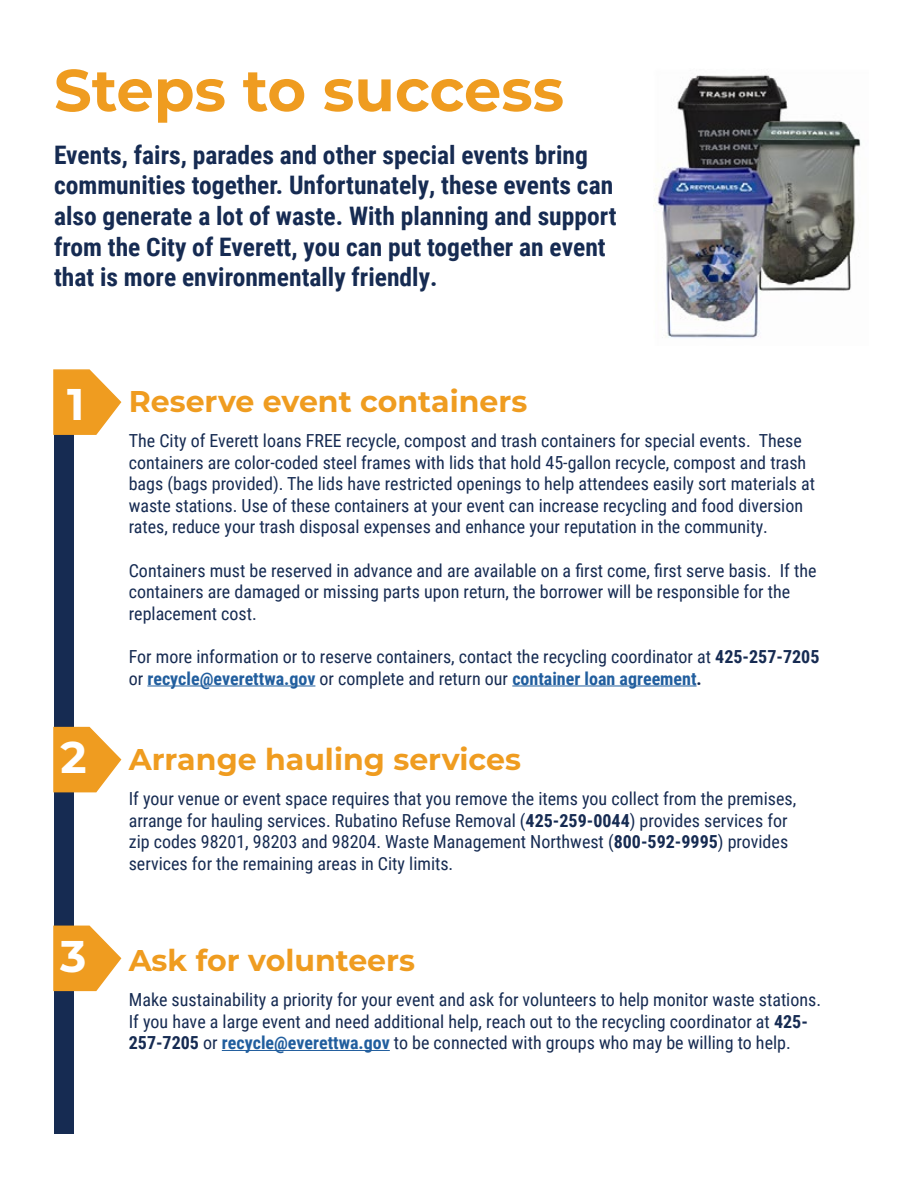
<style>
.page{position:relative;width:918px;height:1188px;background:#fff}
.page>*{position:absolute;margin:0;border:0;box-sizing:border-box;transform-origin:0 0}
.t1{font:700 59.1px "Montserrat";color:#ef9c20}
.t2{font:700 44.4px "Montserrat";color:#fff}
.t3{font:700 30px "Montserrat";color:#ef9c20}
.t4{font:700 25.5px/30.6px "Roboto Condensed";color:#162b52}
.t5{font:18px/21.6px "Roboto Condensed";color:#162b52}
.s1{font-weight:700}
.s2{font-weight:700;color:#215e9e}
</style>
<div class="page">
<div style="left:54px;top:377px;width:19px;height:757px;background:#162b52"></div>
<svg style="left:53px;top:369px;width:69px;height:67px"></svg>
<hr style="left:147px;top:686px;width:168px;height:1px;background:#215e9e">
<hr style="left:512px;top:686px;width:185px;height:1px;background:#215e9e">
<hr style="left:222px;top:1050px;width:168px;height:1px;background:#215e9e">
<svg style="left:53px;top:726px;width:69px;height:67px"></svg>
<svg style="left:53px;top:925px;width:69px;height:67px"></svg>
<img style="left:653px;top:74px;width:208px;height:264px">
<h1 class="t1" style="left:54px;top:48px;width:512px">Steps to success</h1>
<p class="t4" style="left:54px;top:139px;width:564px">Events, fairs, parades and other special events bring communities together. Unfortunately, these events can also generate a lot of waste. With planning and support from the City of Everett, you can put together an event that is more environmentally friendly.</p>
<h2 class="t2" style="left:67px;top:372px;width:19px">1</h2>
<h2 class="t2" style="left:60px;top:726px;width:28px">2</h2>
<h2 class="t2" style="left:60px;top:924px;width:28px">3</h2>
<h3 class="t3" style="left:129px;top:380px;width:400px">Reserve event containers</h3>
<p class="t5" style="left:129px;top:429px;width:688px">The City of Everett loans FREE recycle, compost and trash containers for special events. These containers are color-coded steel frames with lids that hold 45-gallon recycle, compost and trash bags (bags provided). The lids have restricted openings to help attendees easily sort materials at waste stations. Use of these containers at your event can increase recycling and food diversion rates, reduce your trash disposal expenses and enhance your reputation in the community.</p>
<p class="t5" style="left:129px;top:559px;width:689px">Containers must be reserved in advance and are available on a first come, first serve basis. If the containers are damaged or missing parts upon return, the borrower will be responsible for the replacement cost.</p>
<p class="t5" style="left:129px;top:645px;width:692px">For more information or to reserve containers, contact the recycling coordinator at <span class="s1">425-257-7205 </span>or <span class="s2">recycle@everettwa.gov</span> or complete and return our <span class="s2">container loan agreement</span><span class="s1">.</span></p>
<h3 class="t3" style="left:129px;top:738px;width:394px">Arrange hauling services</h3>
<p class="t5" style="left:129px;top:787px;width:669px">If your venue or event space requires that you remove the items you collect from the premises, arrange for hauling services. Rubatino Refuse Removal (<span class="s1">425-259-0044</span>) provides services for zip codes 98201, 98203 and 98204. Waste Management Northwest (<span class="s1">800-592-9995</span>) provides services for the remaining areas in City limits.</p>
<h3 class="t3" style="left:129px;top:939px;width:288px">Ask for volunteers</h3>
<p class="t5" style="left:129px;top:988px;width:694px">Make sustainability a priority for your event and ask for volunteers to help monitor waste stations.<br>If you have a large event and need additional help, reach out to the recycling coordinator at <span class="s1">425-<br>257-7205</span> or <span class="s2">recycle@everettwa.gov</span> to be connected with groups who may be willing to help.</p>
</div>
